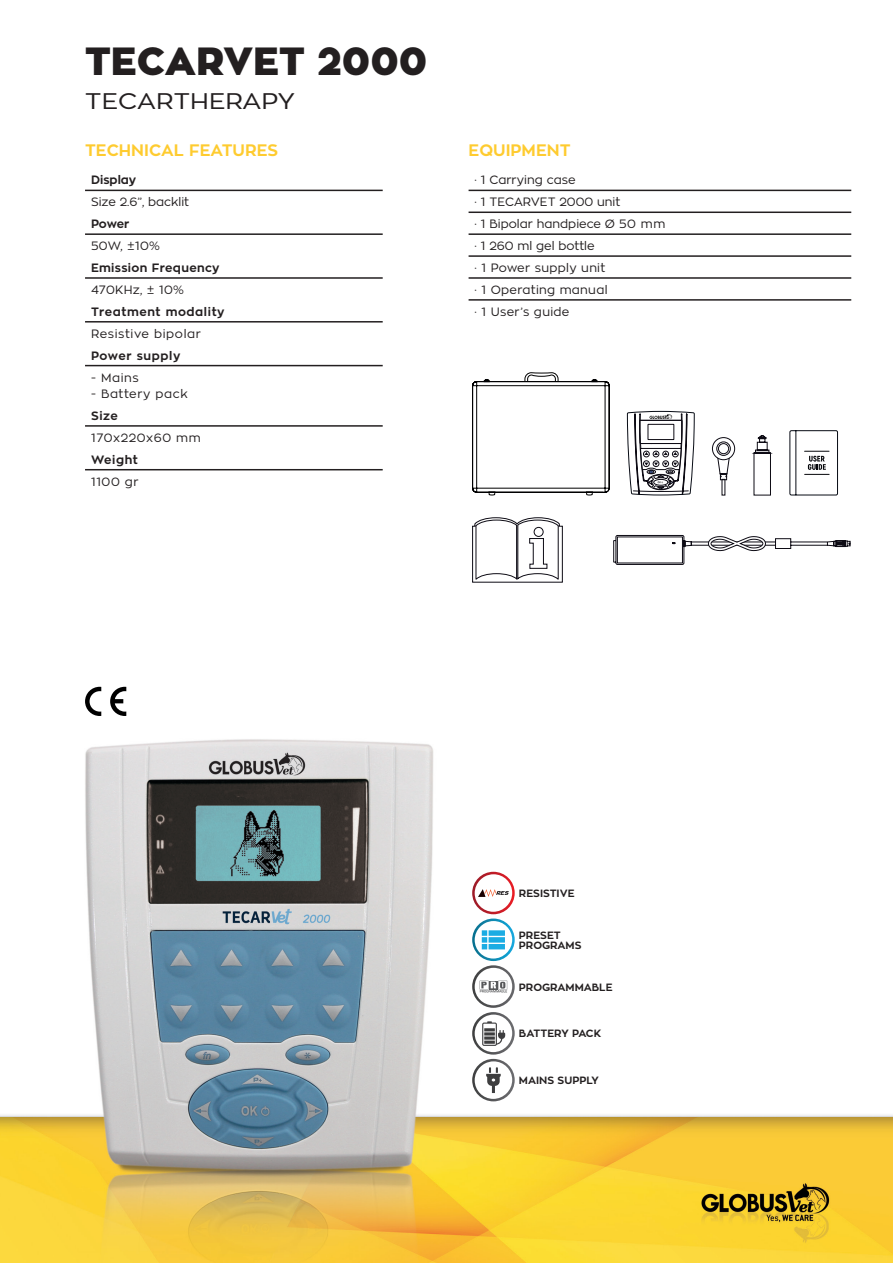
<style>
.page{position:relative;width:893px;height:1263px;background:#fff}
.page>*{position:absolute;margin:0;border:0;box-sizing:border-box;transform-origin:0 0}
.t1{font:900 39px "Zona Pro";color:#231f20}
.t2{font:22.5px "Zona Pro";color:#231f20;scale:1.14 1}
.t3{font:700 16.5px "Zona Pro";color:#fecb2f}
.t4{font:12px/21.9px "Zona Pro";color:#231f20}
.t5{font:12px "Zona Pro";letter-spacing:.05em;color:#231f20}
.t6{font:700 12px "Zona Pro";letter-spacing:.025em;color:#231f20}
.t7{font:12px "Zona Pro";letter-spacing:.025em;color:#231f20}
.t8{font:700 12px "Zona Pro";letter-spacing:.05em;color:#231f20}
.t9{font:700 12px "Zona Pro";color:#231f20}
.t10{font:700 10.5px/10.5px "Zona Pro";color:#231f20}
</style>
<div class="page">
<img style="left:0;top:189px;width:893px;height:1074px">
<svg style="left:472px;top:1059px;width:43px;height:42px"></svg>
<svg style="left:475px;top:1061px;width:37px;height:38px"></svg>
<svg style="left:472px;top:965px;width:43px;height:43px"></svg>
<svg style="left:475px;top:968px;width:37px;height:37px"></svg>
<svg style="left:472px;top:872px;width:43px;height:42px"></svg>
<svg style="left:475px;top:874px;width:37px;height:38px"></svg>
<svg style="left:472px;top:918px;width:43px;height:43px"></svg>
<svg style="left:475px;top:921px;width:37px;height:37px"></svg>
<svg style="left:472px;top:372px;width:138px;height:138px"></svg>
<svg style="left:613px;top:535px;width:238px;height:30px"></svg>
<svg style="left:712px;top:438px;width:23px;height:22px"></svg>
<div style="left:712px;top:437px;width:23px;height:23px;border:1px solid #0d0b14;border-radius:50%"></div>
<svg style="left:716px;top:441px;width:15px;height:39px"></svg>
<div style="left:754px;top:453px;width:17px;height:42px;border:1px solid #0d0b14"></div>
<svg style="left:751px;top:435px;width:23px;height:19px"></svg>
<svg style="left:472px;top:1012px;width:43px;height:42px"></svg>
<svg style="left:475px;top:1014px;width:37px;height:38px"></svg>
<svg style="left:484px;top:1036px;width:11px;height:4px"></svg>
<svg style="left:484px;top:1040px;width:11px;height:4px"></svg>
<svg style="left:110px;top:687px;width:16px;height:29px"></svg>
<svg style="left:85px;top:687px;width:16px;height:29px"></svg>
<svg style="left:627px;top:411px;width:68px;height:85px"></svg>
<svg style="left:472px;top:517px;width:91px;height:66px"></svg>
<svg style="left:789px;top:430px;width:49px;height:66px"></svg>
<hr style="left:85px;top:190px;width:298px;height:1px;background:#231f20">
<hr style="left:85px;top:233px;width:298px;height:2px;background:#231f20">
<hr style="left:85px;top:277px;width:298px;height:2px;background:#231f20">
<hr style="left:85px;top:321px;width:298px;height:2px;background:#231f20">
<hr style="left:85px;top:365px;width:298px;height:1px;background:#231f20">
<hr style="left:85px;top:425px;width:298px;height:2px;background:#231f20">
<hr style="left:85px;top:469px;width:298px;height:1px;background:#231f20">
<hr style="left:469px;top:277px;width:382px;height:2px;background:#231f20">
<hr style="left:469px;top:212px;width:382px;height:1px;background:#231f20">
<hr style="left:469px;top:233px;width:382px;height:2px;background:#231f20">
<hr style="left:469px;top:255px;width:382px;height:2px;background:#231f20">
<hr style="left:469px;top:190px;width:382px;height:1px;background:#231f20">
<hr style="left:469px;top:299px;width:382px;height:2px;background:#231f20">
<h1 class="t1" style="left:85px;top:35px;width:344px">TECARVET 2000</h1>
<h2 class="t2" style="left:85px;top:86px;width:186px">TECARTHERAPY</h2>
<h3 class="t3" style="left:85px;top:139px;width:195px">TECHNICAL FEATURES</h3>
<h3 class="t3" style="left:469px;top:139px;width:103px">EQUIPMENT</h3>
<p class="t9" style="left:91px;top:172px;width:47px">Display</p>
<p class="t4" style="left:91px;top:191px;width:100px">Size 2.6”, backlit</p>
<p class="t6" style="left:91px;top:216px;width:40px">Power</p>
<p class="t7" style="left:91px;top:238px;width:70px">50W, ±10%</p>
<p class="t6" style="left:91px;top:260px;width:130px">Emission Frequency</p>
<p class="t7" style="left:91px;top:282px;width:94px">470KHz, ± 10%</p>
<p class="t8" style="left:91px;top:304px;width:135px">Treatment modality</p>
<p class="t5" style="left:91px;top:326px;width:111px">Resistive bipolar</p>
<p class="t8" style="left:91px;top:347px;width:91px">Power supply</p>
<p class="t7" style="left:91px;top:370px;width:49px">- Mains</p>
<p class="t5" style="left:91px;top:386px;width:98px">- Battery pack</p>
<p class="t6" style="left:91px;top:408px;width:28px">Size</p>
<p class="t5" style="left:91px;top:430px;width:111px">170x220x60 mm</p>
<p class="t6" style="left:91px;top:452px;width:48px">Weight</p>
<p class="t7" style="left:91px;top:474px;width:49px">1100 gr</p>
<p class="t4" style="left:475px;top:169px;width:192px">· 1 Carrying case<br>· 1 TECARVET 2000 unit<br>· 1 Bipolar handpiece Ø 50 mm · 1 260 ml gel bottle<br>· 1 Power supply unit<br>· 1 Operating manual<br>· 1 User’s guide</p>
<p class="t10" style="left:519px;top:888px;width:57px">RESISTIVE</p>
<p class="t10" style="left:519px;top:930px;width:64px">PRESET<br>PROGRAMS</p>
<p class="t10" style="left:519px;top:982px;width:95px">PROGRAMMABLE</p>
<p class="t10" style="left:519px;top:1028px;width:84px">BATTERY PACK</p>
<p class="t10" style="left:519px;top:1075px;width:81px">MAINS SUPPLY</p>
</div>
